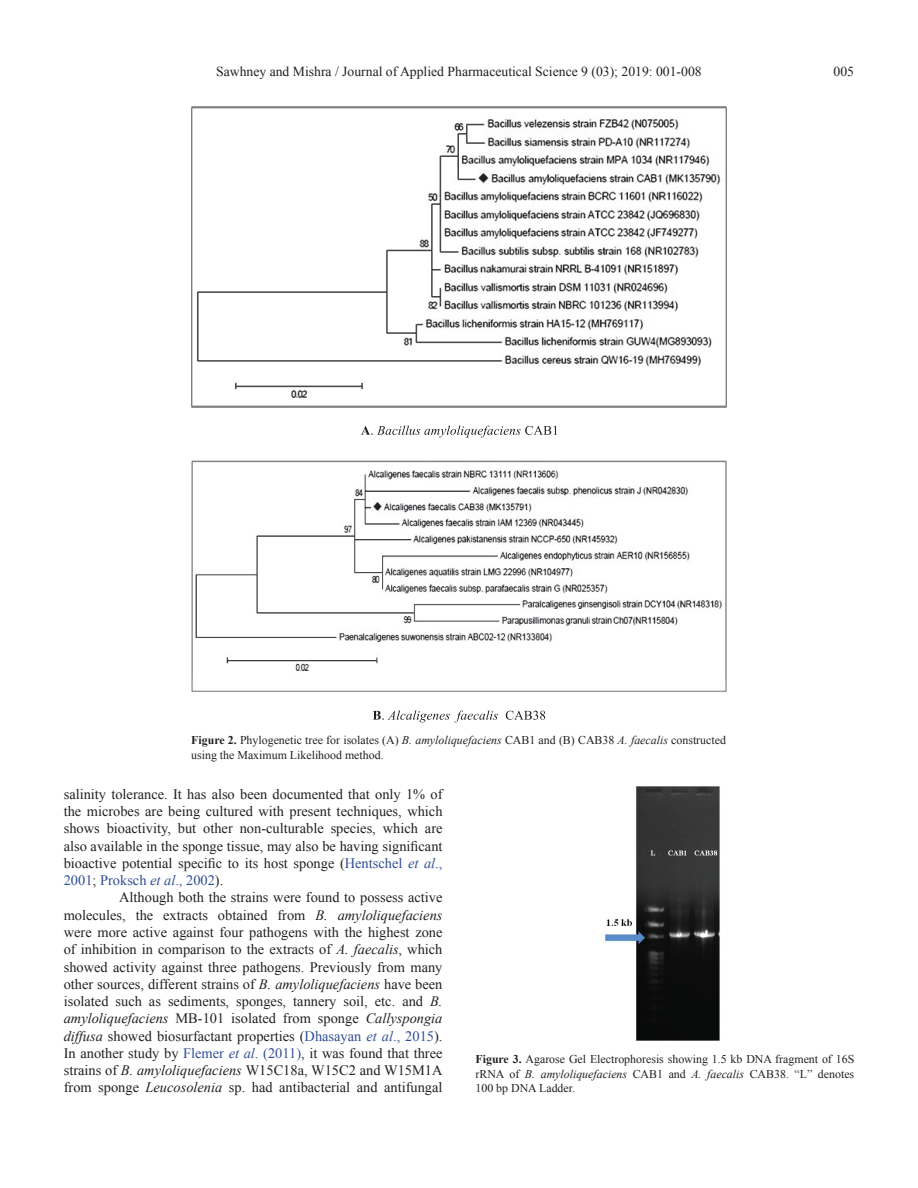
<style>
.page{position:relative;width:918px;height:1188px;background:#fff}
.page>*{position:absolute;margin:0;border:0;box-sizing:border-box;transform-origin:0 0}
.Para_Indent{font:14.4px/17.2px "Times New Roman";color:#231f20;text-align:justify}
.t1{font:13.65px "Times New Roman";color:#231f20}
.Fig_Caption{font:11.85px/14.2px "Times New Roman";color:#231f20}
.s1{font-weight:700}
.s2{font-style:italic}
.s3{color:#304d94}
.s4{font-style:italic;color:#304d94}
</style>
<div class="page">
<img style="left:192px;top:107px;width:534px;height:300px">
<svg style="left:361px;top:426px;width:196px;height:12px"></svg>
<img style="left:192px;top:460px;width:534px;height:232px">
<svg style="left:373px;top:710px;width:125px;height:12px"></svg>
<svg style="left:506px;top:711px;width:39px;height:9px"></svg>
<img style="left:604px;top:786px;width:116px;height:254px">
<p class="t1" style="left:216px;top:63px;width:487px">Sawhney and Mishra / Journal of Applied Pharmaceutical Science 9 (03); 2019: 001-008</p>
<p class="t1" style="left:834px;top:63px;width:22px">005</p>
<p class="Fig_Caption" style="left:191px;top:733px;width:536px"><span class="s1">Figure 2.</span> Phylogenetic tree for isolates (A) <span class="s2">B. amyloliquefaciens</span> CAB1 and (B) CAB38 <span class="s2">A. faecalis</span> constructed using the Maximum Likelihood method.</p>
<p class="Para_Indent" style="left:64px;top:785px;width:380px">salinity tolerance. It has also been documented that only 1% of the microbes are being cultured with present techniques, which shows bioactivity, but other non-culturable species, which are also available in the sponge tissue, may also be having significant bioactive potential specific to its host sponge (<span class="s3">Hentschel</span> <span class="s4">et al</span><span class="s3">., 2001</span>; <span class="s3">Proksch</span> <span class="s4">et al</span><span class="s3">., 2002</span>).</p>
<p class="Para_Indent" style="left:64px;top:889px;width:380px;text-indent:56px">Although both the strains were found to possess active molecules, the extracts obtained from <span class="s2">B. amyloliquefaciens </span>were more active against four pathogens with the highest zone of inhibition in comparison to the extracts of <span class="s2">A. faecalis</span>, which showed activity against three pathogens. Previously from many other sources, different strains of <span class="s2">B. amyloliquefaciens</span> have been isolated such as sediments, sponges, tannery soil, etc. and <span class="s2">B. amyloliquefaciens</span> MB-101 isolated from sponge <span class="s2">Callyspongia diffusa</span> showed biosurfactant properties (<span class="s3">Dhasayan</span> <span class="s4">et al</span><span class="s3">., 2015</span>).<br>In another study by <span class="s3">Flemer</span> <span class="s4">et al</span><span class="s3">. (2011)</span>, it was found that three strains of <span class="s2">B. amyloliquefaciens</span> W15C18a, W15C2 and W15M1A from sponge <span class="s2">Leucosolenia</span> sp. had antibacterial and antifungal</p>
<p class="Fig_Caption" style="left:476px;top:1052px;width:380px;text-align:justify"><span class="s1">Figure 3.</span> Agarose Gel Electrophoresis showing 1.5 kb DNA fragment of 16S rRNA of <span class="s2">B. amyloliquefaciens</span> CAB1 and <span class="s2">A. faecalis</span> CAB38. “L” denotes 100 bp DNA Ladder.</p>
</div>
